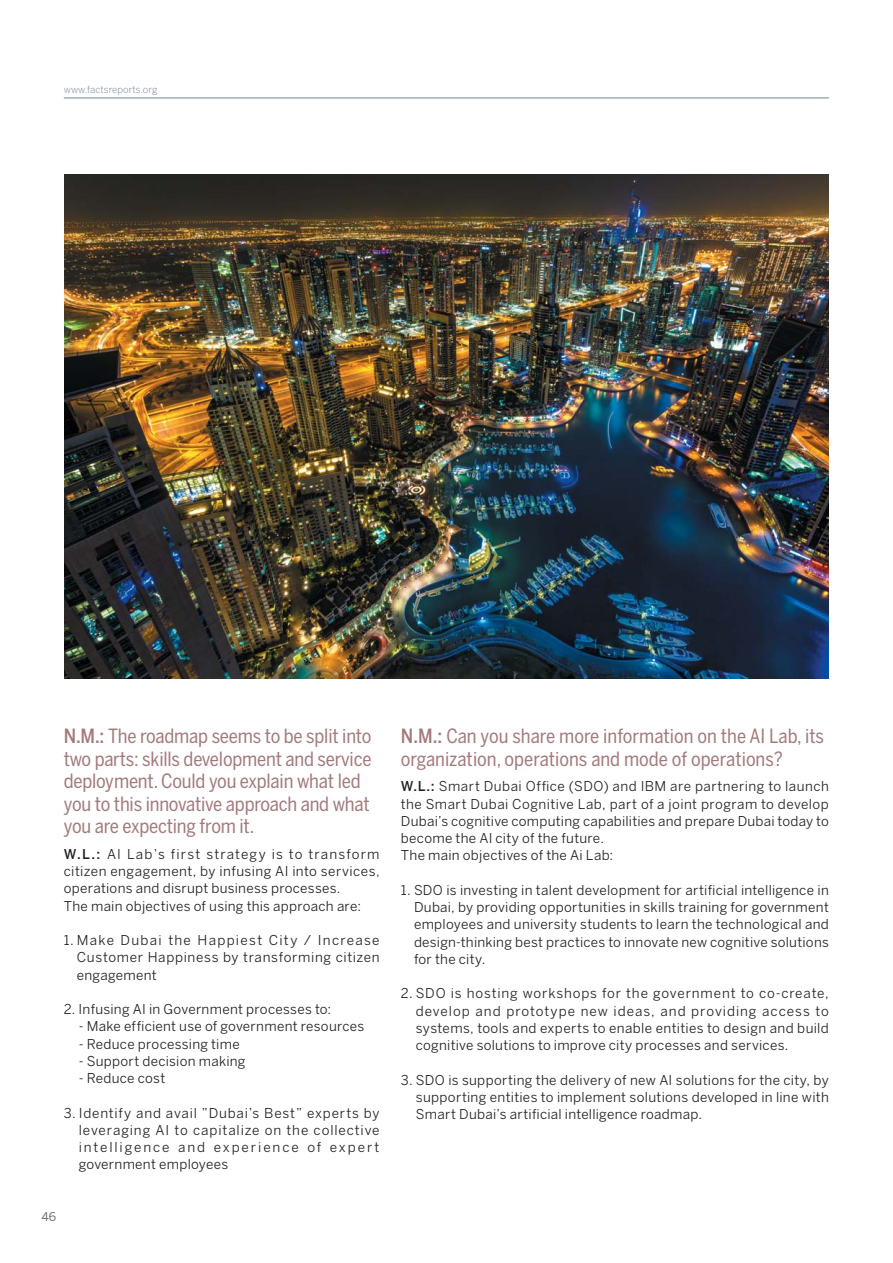
<style>
.page{position:relative;width:893px;height:1263px;background:#fff}
.page>*{position:absolute;margin:0;border:0;box-sizing:border-box;transform-origin:0 0}
.t1{font:19.5px/22.5px "Benton Sans Cond";letter-spacing:-.01em;color:#a37a7c}
.t2{font:13.5px/17.2px "Benton Sans";letter-spacing:.02em;color:#231f20;text-align:justify}
.t3{font:12px "Benton Sans";color:#6d6e70}
.t4{font:300 9.75px "Benton Sans";color:#738196}
.s1{font-weight:500}
</style>
<div class="page">
<img style="left:65px;top:174px;width:764px;height:504px">
<hr style="left:64px;top:98px;width:765px;height:1px;background:#738196">
<p class="t4" style="left:64px;top:85px;width:95px">www.factsreports.org</p>
<h1 class="t1" style="left:64px;top:726px;width:309px"><span class="s1">N.M.:</span> The roadmap seems to be split into two parts: skills development and service deployment. Could you explain what led you to this innovative approach and what you are expecting from it.</h1>
<p class="t2" style="left:64px;top:847px;width:317px;text-align:left"><span class="s1">W.L.:</span> AI Lab’s first strategy is to transform citizen engagement, by infusing AI into services, operations and disrupt business processes.<br>The main objectives of using this approach are:</p>
<p class="t2" style="left:77px;top:933px;width:304px;text-indent:-13px">1. Make Dubai the Happiest City / Increase Customer Happiness by transforming citizen engagement</p>
<p class="t2" style="left:64px;top:1002px;width:269px">2. Infusing AI in Government processes to:</p>
<p class="t2" style="left:79px;top:1019px;width:287px">- Make efficient use of government resources</p>
<p class="t2" style="left:79px;top:1036px;width:162px">- Reduce processing time</p>
<p class="t2" style="left:79px;top:1054px;width:168px">- Support decision making</p>
<p class="t2" style="left:79px;top:1071px;width:88px">- Reduce cost</p>
<p class="t2" style="left:79px;top:1105px;width:302px;text-indent:-15px">3. Identify and avail ”Dubai’s Best” experts by leveraging AI to capitalize on the collective intelligence and experience of expert government employees</p>
<p class="t3" style="left:41px;top:1212px;width:16px">46</p>
<h1 class="t1" style="left:401px;top:726px;width:425px"><span class="s1">N.M.:</span> Can you share more information on the AI Lab, its organization, operations and mode of operations?</h1>
<p class="t2" style="left:401px;top:779px;width:429px;text-align:left"><span class="s1">W.L.:</span> Smart Dubai Office (SDO) and IBM are partnering to launch the Smart Dubai Cognitive Lab, part of a joint program to develop Dubai’s cognitive computing capabilities and prepare Dubai today to become the AI city of the future.<br>The main objectives of the Ai Lab:</p>
<p class="t2" style="left:414px;top:883px;width:416px;text-indent:-13px">1. SDO is investing in talent development for artificial intelligence in Dubai, by providing opportunities in skills training for government employees and university students to learn the technological and design-thinking best practices to innovate new cognitive solutions for the city.</p>
<p class="t2" style="left:416px;top:986px;width:415px;text-indent:-15px">2. SDO is hosting workshops for the government to co-create, develop and prototype new ideas, and providing access to systems, tools and experts to enable entities to design and build cognitive solutions to improve city processes and services.</p>
<p class="t2" style="left:416px;top:1072px;width:414px;text-indent:-15px">3. SDO is supporting the delivery of new AI solutions for the city, by supporting entities to implement solutions developed in line with Smart Dubai’s artificial intelligence roadmap.</p>
</div>
